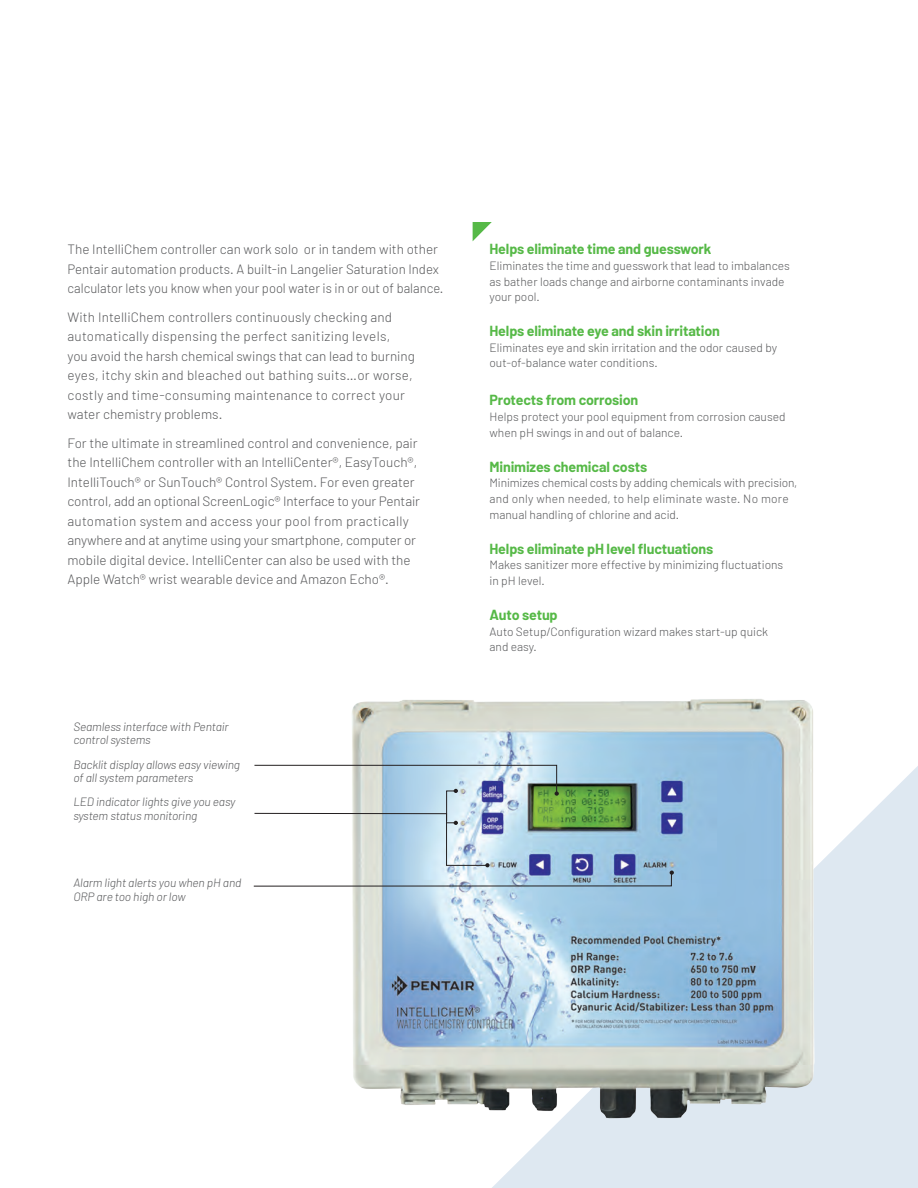
<style>
.page{position:relative;width:918px;height:1188px;background:#fff}
.page>*{position:absolute;margin:0;border:0;box-sizing:border-box;transform-origin:0 0}
.Subhead_3{font:700 14.25px "Barlow";letter-spacing:-.01em;color:#56b947}
.Body_Copy{font:300 13.5px/19.5px "Barlow";color:#57585a}
.t1{font:300 12px/15.8px "Barlow";color:#57585a}
.t2{font:italic 300 12px/13.5px "Barlow";letter-spacing:-.01em;color:#57585a}
</style>
<div class="page">
<svg style="left:492px;top:766px;width:426px;height:422px;background:#e1eaf2"></svg>
<img style="left:348px;top:699px;width:470px;height:422px">
<svg style="left:473px;top:222px;width:19px;height:19px"></svg>
<svg style="left:253px;top:765px;width:421px;height:122px"></svg>
<p class="Body_Copy" style="left:68px;top:239px;width:378px">The IntelliChem controller can work solo or in tandem with other<br>Pentair automation products. A built-in Langelier Saturation Index calculator lets you know when your pool water is in or out of balance.</p>
<p class="Body_Copy" style="left:67px;top:307px;width:349px">With IntelliChem controllers continuously checking and automatically dispensing the perfect sanitizing levels,<br>you avoid the harsh chemical swings that can lead to burning eyes, itchy skin and bleached out bathing suits…or worse, costly and time-consuming maintenance to correct your water chemistry problems.</p>
<p class="Body_Copy" style="left:67px;top:433px;width:354px">For the ultimate in streamlined control and convenience, pair the IntelliChem controller with an IntelliCenter®, EasyTouch®, IntelliTouch® or SunTouch® Control System. For even greater control, add an optional ScreenLogic® Interface to your Pentair automation system and access your pool from practically anywhere and at anytime using your smartphone, computer or mobile digital device. IntelliCenter can also be used with the Apple Watch® wrist wearable device and Amazon Echo®.</p>
<p class="t2" style="left:73px;top:719px;width:157px">Seamless interface with Pentair control systems</p>
<p class="t2" style="left:73px;top:757px;width:168px">Backlit display allows easy viewing of all system parameters</p>
<p class="t2" style="left:73px;top:795px;width:163px">LED indicator lights give you easy system status monitoring</p>
<p class="t2" style="left:73px;top:876px;width:170px">Alarm light alerts you when pH and<br>ORP are too high or low</p>
<p class="Subhead_3" style="left:490px;top:240px;width:224px">Helps eliminate time and guesswork</p>
<p class="t1" style="left:490px;top:257px;width:302px">Eliminates the time and guesswork that lead to imbalances as bather loads change and airborne contaminants invade your pool.</p>
<p class="Subhead_3" style="left:490px;top:322px;width:232px">Helps eliminate eye and skin irritation</p>
<p class="t1" style="left:490px;top:339px;width:289px">Eliminates eye and skin irritation and the odor caused by out-of-balance water conditions.</p>
<p class="Subhead_3" style="left:490px;top:391px;width:150px">Protects from corrosion</p>
<p class="t1" style="left:490px;top:409px;width:298px">Helps protect your pool equipment from corrosion caused when pH swings in and out of balance.</p>
<p class="Subhead_3" style="left:490px;top:458px;width:159px">Minimizes chemical costs</p>
<p class="t1" style="left:490px;top:475px;width:309px">Minimizes chemical costs by adding chemicals with precision, and only when needed, to help eliminate waste. No more manual handling of chlorine and acid.</p>
<p class="Subhead_3" style="left:490px;top:540px;width:225px">Helps eliminate pH level fluctuations</p>
<p class="t1" style="left:490px;top:557px;width:295px">Makes sanitizer more effective by minimizing fluctuations in pH level.</p>
<p class="Subhead_3" style="left:490px;top:606px;width:70px">Auto setup</p>
<p class="t1" style="left:490px;top:623px;width:280px">Auto Setup/Configuration wizard makes start-up quick and easy.</p>
</div>
